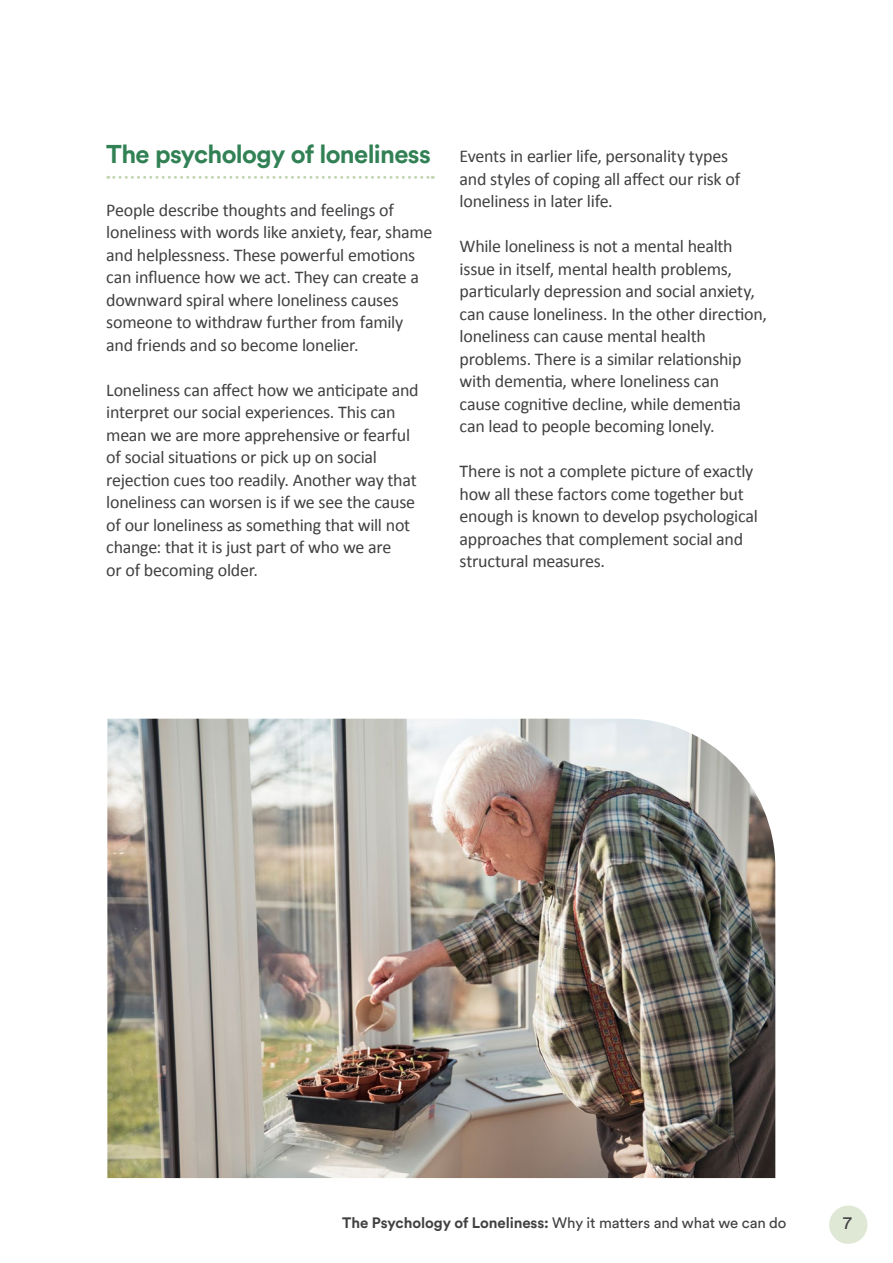
<style>
.page{position:relative;width:893px;height:1263px;background:#fff}
.page>*{position:absolute;margin:0;border:0;box-sizing:border-box;transform-origin:0 0}
.t1{font:700 25.5px "Circular Std";letter-spacing:-.025em;color:#318155}
.t2{font:18px/22.5px "Calibri";letter-spacing:-.015em;color:#414042}
.t3{font:18px "Circular Std";color:#414042}
.t4{font:700 15px "Circular Std";letter-spacing:-.005em;color:#414042}
.s1{font-weight:400}
</style>
<div class="page">
<div style="left:829px;top:1205px;width:38px;height:39px;background:#dee8d5;border-radius:50%"></div>
<svg style="left:108px;top:176px;width:325px;height:3px"></svg>
<img style="left:107px;top:719px;width:668px;height:459px">
<h1 class="t1" style="left:106px;top:138px;width:326px">The psychology of loneliness</h1>
<p class="t2" style="left:106px;top:198px;width:328px">People describe thoughts and feelings of loneliness with words like anxiety, fear, shame and helplessness. These powerful emotions can influence how we act. They can create a downward spiral where loneliness causes someone to withdraw further from family and friends and so become lonelier.</p>
<p class="t2" style="left:106px;top:378px;width:314px">Loneliness can affect how we anticipate and interpret our social experiences. This can mean we are more apprehensive or fearful of social situations or pick up on social rejection cues too readily. Another way that loneliness can worsen is if we see the cause of our loneliness as something that will not change: that it is just part of who we are<br>or of becoming older.</p>
<p class="t2" style="left:460px;top:145px;width:282px">Events in earlier life, personality types and styles of coping all affect our risk of loneliness in later life.</p>
<p class="t2" style="left:460px;top:235px;width:309px">While loneliness is not a mental health issue in itself, mental health problems, particularly depression and social anxiety, can cause loneliness. In the other direction, loneliness can cause mental health problems. There is a similar relationship with dementia, where loneliness can<br>cause cognitive decline, while dementia can lead to people becoming lonely.</p>
<p class="t2" style="left:460px;top:460px;width:300px">There is not a complete picture of exactly how all these factors come together but enough is known to develop psychological approaches that complement social and structural measures.</p>
<p class="t4" style="left:342px;top:1213px;width:446px">The Psychology of Loneliness: <span class="s1">Why it matters and what we can do</span></p>
<p class="t3" style="left:843px;top:1211px;width:10px">7</p>
</div>
